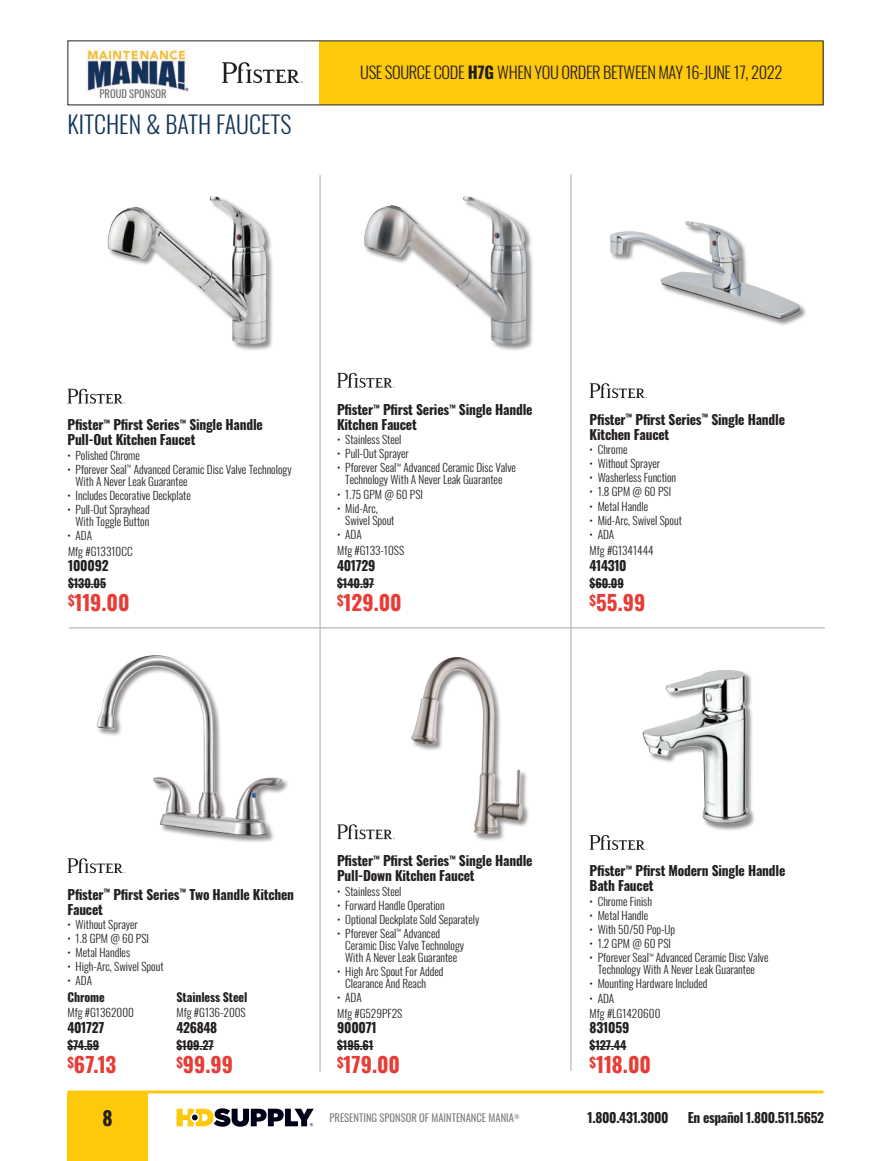
<style>
.page{position:relative;width:891px;height:1161px;background:#fff}
.page>*{position:absolute;margin:0;border:0;box-sizing:border-box;transform-origin:0 0}
.t1{font:300 24px "Oswald";color:#12345a}
.t2{font:700 21px "Oswald";letter-spacing:-.005em;color:#e83c36}
.t3{font:700 19.5px "Oswald";color:#231f20}
.t4{font:300 16.5px "Oswald";letter-spacing:-.025em;color:#231f20}
.t5{font:700 13.5px/15px "Oswald";letter-spacing:-.015em;color:#231f20}
.t6{font:700 12px "Oswald";letter-spacing:-.01em;color:#231f20}
.t7{font:300 11.25px/12px "Oswald";color:#231f20}
.t8{font:10.5px "Oswald";color:#808285}
.t9{font:10.5px "Oswald";color:#6c6d70}
.t10{font:6.15px "Oswald";color:#808285}
.s1{font-weight:700}
</style>
<div class="page">
<svg style="left:68px;top:1090px;width:756px;height:4px;background:#fed444"></svg>
<svg style="left:177px;top:1108px;width:137px;height:19px"></svg>
<img style="left:85px;top:49px;width:103px;height:44px">
<div style="left:319px;top:41px;width:505px;height:64px;background:#fec80b"></div>
<div style="left:68px;top:1094px;width:80px;height:67px;background:#fec80b"></div>
<svg style="left:222px;top:62px;width:81px;height:21px"></svg>
<div style="left:107px;top:196px;width:167px;height:156px;background:#231f20;opacity:.5"></div>
<img style="left:108px;top:196px;width:158px;height:148px">
<div style="left:364px;top:196px;width:170px;height:156px;background:#231f20;opacity:.5"></div>
<img style="left:364px;top:196px;width:162px;height:148px">
<div style="left:610px;top:221px;width:197px;height:106px;background:#231f20;opacity:.5"></div>
<img style="left:610px;top:221px;width:190px;height:98px">
<hr style="left:68px;top:584px;width:38px;height:1px;background:#231f20">
<svg style="left:68px;top:389px;width:57px;height:15px"></svg>
<hr style="left:337px;top:584px;width:37px;height:1px;background:#231f20">
<svg style="left:337px;top:373px;width:58px;height:15px"></svg>
<svg style="left:590px;top:383px;width:57px;height:15px"></svg>
<hr style="left:590px;top:584px;width:34px;height:1px;background:#231f20">
<div style="left:411px;top:657px;width:119px;height:185px;background:#231f20;opacity:.5"></div>
<img style="left:411px;top:657px;width:112px;height:177px">
<svg style="left:337px;top:824px;width:58px;height:15px"></svg>
<hr style="left:337px;top:1046px;width:36px;height:1px;background:#231f20">
<div style="left:642px;top:670px;width:113px;height:161px;background:#231f20;opacity:.5"></div>
<img style="left:642px;top:670px;width:106px;height:154px">
<svg style="left:590px;top:835px;width:57px;height:15px"></svg>
<hr style="left:590px;top:1046px;width:36px;height:1px;background:#231f20">
<div style="left:97px;top:655px;width:193px;height:188px;background:#231f20;opacity:.5"></div>
<img style="left:97px;top:664px;width:185px;height:172px">
<hr style="left:177px;top:1046px;width:37px;height:1px;background:#231f20">
<hr style="left:68px;top:1046px;width:31px;height:1px;background:#231f20">
<svg style="left:68px;top:858px;width:57px;height:15px"></svg>
<hr style="left:320px;top:175px;width:1px;height:897px;background:#a8a9ad">
<hr style="left:571px;top:174px;width:1px;height:897px;background:#a8a9ad">
<hr style="left:69px;top:628px;width:756px;height:1px;background:#a8a9ad">
<p class="t9" style="left:100px;top:84px;width:69px">PROUD SPONSOR</p>
<h1 class="t1" style="left:68px;top:103px;width:226px">KITCHEN &amp; BATH FAUCETS</h1>
<h3 class="t4" style="left:360px;top:58px;width:424px">USE SOURCE CODE <span class="s1">H7G</span> WHEN YOU ORDER BETWEEN MAY 16-JUNE 17, 2022</h3>
<p class="t5" style="left:67px;top:418px;width:197px">Pfister<sup>™</sup> Pfirst Series<sup>™</sup> Single Handle<br>Pull‑Out Kitchen Faucet</p>
<p class="t7" style="left:68px;top:448px;width:74px">• Polished Chrome</p>
<p class="t7" style="left:76px;top:462px;width:218px;text-indent:-8px">• Pforever Seal<sup>™</sup> Advanced Ceramic Disc Valve Technology<br>With A Never Leak Guarantee</p>
<p class="t7" style="left:68px;top:488px;width:125px">• Includes Decorative Deckplate</p>
<p class="t7" style="left:68px;top:502px;width:84px;text-align:right">• Pull‑Out Sprayhead<br>With Toggle Button</p>
<p class="t7" style="left:68px;top:526px;width:67px;line-height:16px">• ADA<br>Mfg #G13310CC</p>
<p class="t5" style="left:68px;top:559px;width:42px">100092</p>
<p class="t6" style="left:68px;top:577px;width:40px">$130.05</p>
<h2 class="t2" style="left:68px;top:591px;width:63px"><sup>$</sup>119.00</h2>
<p class="t5" style="left:337px;top:403px;width:197px">Pfister<sup>™</sup> Pfirst Series<sup>™</sup> Single Handle<br>Kitchen Faucet</p>
<p class="t7" style="left:337px;top:432px;width:66px">• Stainless Steel</p>
<p class="t7" style="left:337px;top:446px;width:73px">• Pull‑Out Sprayer</p>
<p class="t7" style="left:337px;top:461px;width:180px;text-align:center">• Pforever Seal<sup>™</sup> Advanced Ceramic Disc Valve<br>Technology With A Never Leak Guarantee</p>
<p class="t7" style="left:337px;top:487px;width:87px">• 1.75 GPM @ 60 PSI</p>
<p class="t7" style="left:345px;top:501px;width:51px;text-indent:-8px">• Mid‑Arc,<br>Swivel Spout</p>
<p class="t7" style="left:337px;top:525px;width:69px;line-height:16px">• ADA<br>Mfg #G133-10SS</p>
<p class="t5" style="left:337px;top:559px;width:40px">401729</p>
<p class="t6" style="left:337px;top:577px;width:39px">$140.97</p>
<h2 class="t2" style="left:337px;top:591px;width:66px"><sup>$</sup>129.00</h2>
<p class="t5" style="left:590px;top:413px;width:197px">Pfister<sup>™</sup> Pfirst Series<sup>™</sup> Single Handle<br>Kitchen Faucet</p>
<p class="t7" style="left:590px;top:442px;width:39px">• Chrome</p>
<p class="t7" style="left:590px;top:456px;width:72px">• Without Sprayer</p>
<p class="t7" style="left:590px;top:470px;width:88px">• Washerless Function</p>
<p class="t7" style="left:590px;top:485px;width:83px">• 1.8 GPM @ 60 PSI</p>
<p class="t7" style="left:590px;top:499px;width:60px">• Metal Handle</p>
<p class="t7" style="left:590px;top:513px;width:94px">• Mid‑Arc, Swivel Spout</p>
<p class="t7" style="left:590px;top:525px;width:66px;line-height:16px">• ADA<br>Mfg #G1341444</p>
<p class="t5" style="left:590px;top:559px;width:39px">414310</p>
<p class="t6" style="left:590px;top:577px;width:36px">$60.09</p>
<h2 class="t2" style="left:590px;top:591px;width:57px"><sup>$</sup>55.99</h2>
<p class="t5" style="left:67px;top:887px;width:228px">Pfister<sup>™</sup> Pfirst Series<sup>™</sup> Two Handle Kitchen<br>Faucet</p>
<p class="t7" style="left:67px;top:917px;width:72px">• Without Sprayer</p>
<p class="t7" style="left:67px;top:931px;width:83px">• 1.8 GPM @ 60 PSI</p>
<p class="t7" style="left:67px;top:945px;width:64px">• Metal Handles</p>
<p class="t7" style="left:67px;top:959px;width:97px">• High‑Arc, Swivel Spout</p>
<p class="t7" style="left:67px;top:974px;width:26px">• ADA</p>
<p class="t6" style="left:68px;top:991px;width:39px">Chrome</p>
<p class="t7" style="left:68px;top:1005px;width:68px">Mfg #G1362000</p>
<p class="t5" style="left:68px;top:1021px;width:38px">401727</p>
<p class="t6" style="left:68px;top:1039px;width:33px">$74.59</p>
<h2 class="t2" style="left:68px;top:1053px;width:50px"><sup>$</sup>67.13</h2>
<h3 class="t3" style="left:103px;top:1108px;width:12px">8</h3>
<p class="t6" style="left:177px;top:991px;width:72px">Stainless Steel</p>
<p class="t7" style="left:177px;top:1005px;width:71px">Mfg #G136-200S</p>
<p class="t5" style="left:177px;top:1021px;width:42px">426848</p>
<p class="t6" style="left:177px;top:1039px;width:39px">$109.27</p>
<h2 class="t2" style="left:177px;top:1053px;width:58px"><sup>$</sup>99.99</h2>
<p class="t5" style="left:337px;top:854px;width:197px">Pfister<sup>™</sup> Pfirst Series<sup>™</sup> Single Handle<br>Pull-Down Kitchen Faucet</p>
<p class="t7" style="left:337px;top:884px;width:66px">• Stainless Steel</p>
<p class="t7" style="left:337px;top:898px;width:109px">• Forward Handle Operation</p>
<p class="t7" style="left:337px;top:912px;width:144px">• Optional Deckplate Sold Separately</p>
<p class="t7" style="left:345px;top:926px;width:120px;text-indent:-8px">• Pforever Seal<sup>™</sup> Advanced<br>Ceramic Disc Valve Technology<br>With A Never Leak Guarantee</p>
<p class="t7" style="left:345px;top:964px;width:100px;text-indent:-8px">• High Arc Spout For Added<br>Clearance And Reach</p>
<p class="t7" style="left:337px;top:989px;width:67px;line-height:16px">• ADA<br>Mfg #G529PF2S</p>
<p class="t5" style="left:337px;top:1021px;width:41px">900071</p>
<p class="t6" style="left:337px;top:1039px;width:38px">$195.61</p>
<h2 class="t2" style="left:337px;top:1053px;width:65px"><sup>$</sup>179.00</h2>
<p class="t5" style="left:590px;top:864px;width:197px">Pfister<sup>™</sup> Pfirst Modern Single Handle<br>Bath Faucet</p>
<p class="t7" style="left:590px;top:894px;width:64px">• Chrome Finish</p>
<p class="t7" style="left:590px;top:908px;width:60px">• Metal Handle</p>
<p class="t7" style="left:590px;top:922px;width:87px">• With 50/50 Pop‑Up</p>
<p class="t7" style="left:590px;top:936px;width:83px">• 1.2 GPM @ 60 PSI</p>
<p class="t7" style="left:590px;top:950px;width:180px;text-align:center">• Pforever Seal<sup>™</sup> Advanced Ceramic Disc Valve<br>Technology With A Never Leak Guarantee</p>
<p class="t7" style="left:590px;top:977px;width:119px">• Mounting Hardware Included</p>
<p class="t7" style="left:590px;top:989px;width:72px;line-height:15.9px">• ADA<br>Mfg #LG1420600</p>
<p class="t5" style="left:590px;top:1021px;width:41px">831059</p>
<p class="t6" style="left:590px;top:1039px;width:38px">$127.44</p>
<h2 class="t2" style="left:590px;top:1053px;width:63px"><sup>$</sup>118.00</h2>
<p class="t8" style="left:330px;top:1109px;width:186px">PRESENTING SPONSOR OF MAINTENANCE MANIA</p>
<p class="t5" style="left:588px;top:1111px;width:83px">1.800.431.3000</p>
<p class="t5" style="left:688px;top:1111px;width:138px">En español 1.800.511.5652</p>
<p class="t10" style="left:514px;top:1111px;width:7px">®</p>
</div>
